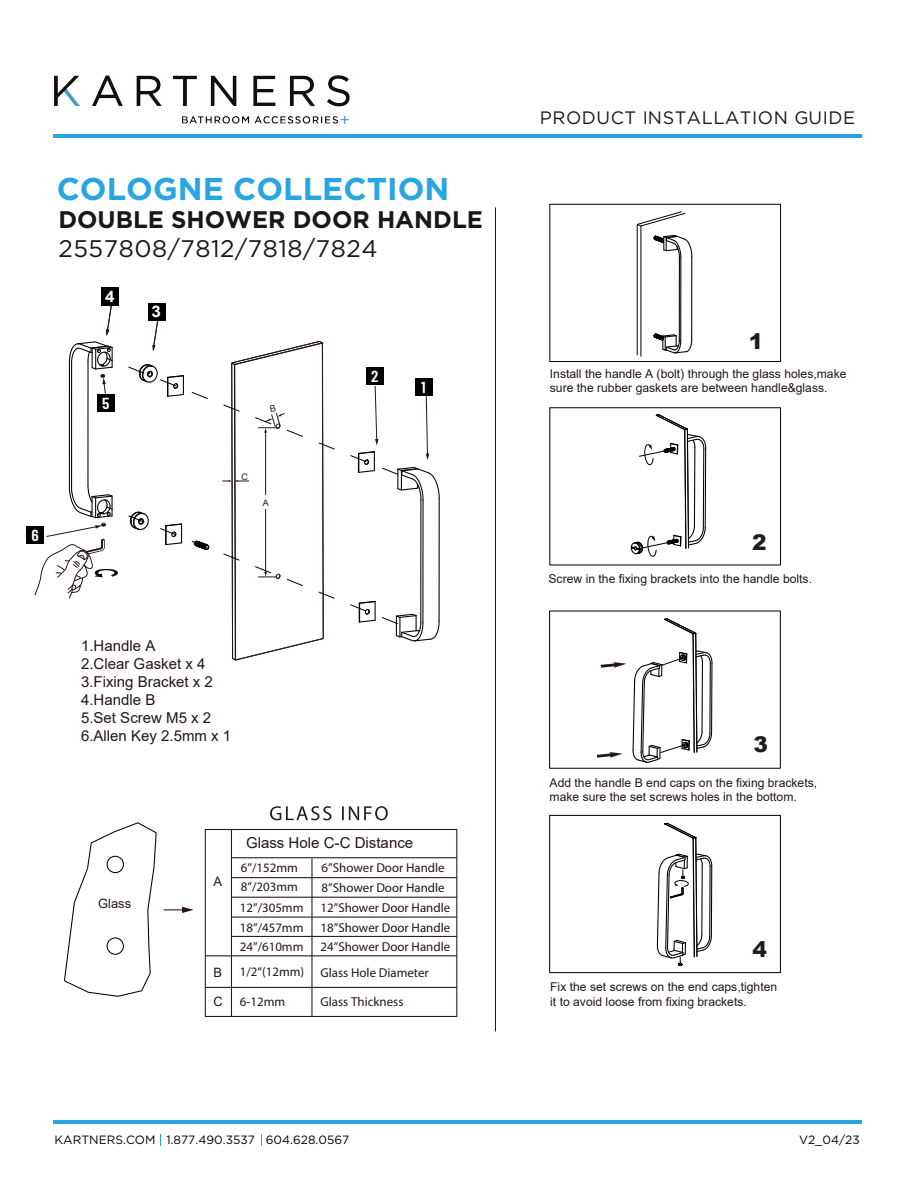
<style>
.page{position:relative;width:917px;height:1188px;background:#fff}
.page>*{position:absolute;margin:0;border:0;box-sizing:border-box;transform-origin:0 0}
.t1{font:700 31.5px "Gotham";color:#29a6e0}
.t2{font:700 24px "Gotham";color:#171818}
.t3{font:24px "Gotham";letter-spacing:.025em;color:#171818}
.t4{font:900 21.6px "Arial";color:#211d1e}
.t5{font:18px "Gotham";letter-spacing:.03em;color:#171818}
.t6{font:600 15.9px "Barlow Condensed";color:#fff;scale:1.07 1}
.t7{font:700 15.9px "Arial";color:#fff;scale:1.07 1}
.t8{font:15px/18px "Arial";color:#231815}
.t9{font:12.9px/20.1px "Myriad Pro";color:#231815}
.t10{font:12.9px "Arial";color:#231815}
.t11{font:12.15px/14.5px "Arial";color:#231815}
.t12{font:12px "Gotham";color:#040000}
.t13{font:9px "Arial";color:#231815}
</style>
<div class="page">
<hr style="left:54px;top:134px;width:807px;height:4px;background:#29a6e0">
<hr style="left:54px;top:1120px;width:807px;height:4px;background:#29a6e0">
<img style="left:55px;top:76px;width:294px;height:48px">
<hr style="left:231px;top:830px;width:1px;height:186px;background:#231815">
<hr style="left:311px;top:859px;width:1px;height:157px;background:#231815">
<div style="left:205px;top:829px;width:252px;height:188px;border:1px solid #231815"></div>
<hr style="left:231px;top:857px;width:226px;height:1px;background:#231815">
<hr style="left:231px;top:877px;width:226px;height:1px;background:#231815">
<hr style="left:231px;top:897px;width:226px;height:1px;background:#231815">
<hr style="left:231px;top:917px;width:226px;height:1px;background:#231815">
<hr style="left:231px;top:936px;width:226px;height:1px;background:#231815">
<hr style="left:206px;top:955px;width:251px;height:1px;background:#231815">
<hr style="left:206px;top:987px;width:251px;height:1px;background:#231815">
<hr style="left:495px;top:207px;width:1px;height:824px;background:#231815">
<svg style="left:64px;top:822px;width:93px;height:175px"></svg>
<div style="left:107px;top:937px;width:17px;height:18px;border:1px solid #000;border-radius:50%"></div>
<div style="left:107px;top:856px;width:17px;height:17px;border:1px solid #000;border-radius:50%"></div>
<svg style="left:164px;top:907px;width:30px;height:6px"></svg>
<svg style="left:270px;top:806px;width:118px;height:14px"></svg>
<div style="left:101px;top:288px;width:18px;height:17px;background:#000"></div>
<div style="left:549px;top:204px;width:232px;height:158px;border:1px solid #030000"></div>
<div style="left:549px;top:815px;width:231px;height:158px;border:1px solid #030000"></div>
<hr style="left:636px;top:224px;width:1px;height:131px;background:#000">
<hr style="left:640px;top:226px;width:1px;height:131px;background:#000">
<svg style="left:636px;top:211px;width:50px;height:16px"></svg>
<svg style="left:600px;top:662px;width:26px;height:6px"></svg>
<svg style="left:596px;top:752px;width:26px;height:6px"></svg>
<hr style="left:678px;top:257px;width:2px;height:83px;background:#040000">
<hr style="left:680px;top:258px;width:1px;height:83px;background:#040000">
<hr style="left:691px;top:256px;width:1px;height:83px;background:#040000">
<svg style="left:653px;top:333px;width:39px;height:21px"></svg>
<svg style="left:653px;top:234px;width:39px;height:25px"></svg>
<svg style="left:630px;top:414px;width:76px;height:143px"></svg>
<svg style="left:632px;top:618px;width:81px;height:145px"></svg>
<svg style="left:656px;top:822px;width:56px;height:144px"></svg>
<div style="left:26px;top:526px;width:18px;height:18px;background:#000"></div>
<svg style="left:34px;top:303px;width:406px;height:358px"></svg>
<h1 class="t1" style="left:57px;top:170px;width:394px">COLOGNE COLLECTION</h1>
<h2 class="t2" style="left:58px;top:206px;width:426px">DOUBLE SHOWER DOOR HANDLE</h2>
<h2 class="t3" style="left:58px;top:235px;width:320px">2557808/7812/7818/7824</h2>
<h3 class="t7" style="left:105px;top:285px;width:10px">4</h3>
<h3 class="t6" style="left:102px;top:394px;width:8px">5</h3>
<h3 class="t7" style="left:151px;top:301px;width:10px">3</h3>
<h3 class="t6" style="left:371px;top:366px;width:8px">2</h3>
<h3 class="t6" style="left:421px;top:377px;width:6px">1</h3>
<h3 class="t6" style="left:32px;top:525px;width:8px">6</h3>
<p class="t13" style="left:241px;top:470px;width:8px">C</p>
<p class="t13" style="left:263px;top:496px;width:8px">A</p>
<p class="t8" style="left:81px;top:637px;width:152px">1.Handle A<br>2.Clear Gasket x 4<br>3.Fixing Bracket x 2<br>4.Handle B<br>5.Set Screw M5 x 2<br>6.Allen Key 2.5mm x 1</p>
<p class="t10" style="left:98px;top:895px;width:34px">Glass</p>
<p class="t10" style="left:213px;top:872px;width:10px">A</p>
<p class="t10" style="left:213px;top:963px;width:10px">B</p>
<p class="t10" style="left:213px;top:993px;width:11px">C</p>
<p class="t8" style="left:246px;top:834px;width:169px">Glass Hole C-C Distance</p>
<p class="t9" style="left:241px;top:857px;width:58px">6”/152mm</p>
<p class="t9" style="left:321px;top:858px;width:124px">6”Shower Door Handle</p>
<p class="t9" style="left:240px;top:877px;width:65px">8”/203mm<br>12”/305mm<br>18”/457mm</p>
<p class="t9" style="left:320px;top:877px;width:131px">8”Shower Door Handle<br>12”Shower Door Handle<br>18”Shower Door Handle</p>
<p class="t9" style="left:240px;top:962px;width:66px">1/2“(12mm)</p>
<p class="t9" style="left:320px;top:962px;width:110px">Glass Hole Diameter</p>
<p class="t9" style="left:240px;top:991px;width:47px">6-12mm</p>
<p class="t9" style="left:320px;top:992px;width:84px">Glass Thickness</p>
<p class="t9" style="left:240px;top:936px;width:65px">24”/610mm</p>
<p class="t9" style="left:320px;top:936px;width:131px">24”Shower Door Handle</p>
<h3 class="t5" style="left:540px;top:108px;width:317px">PRODUCT INSTALLATION GUIDE</h3>
<h3 class="t4" style="left:748px;top:325px;width:16px">1</h3>
<p class="t11" style="left:550px;top:366px;width:298px">Install the handle A (bolt) through the glass holes,make sure the rubber gaskets are between handle&amp;glass.</p>
<h3 class="t4" style="left:752px;top:527px;width:16px">2</h3>
<p class="t11" style="left:548px;top:571px;width:265px">Screw in the fixing brackets into the handle bolts.</p>
<h3 class="t4" style="left:753px;top:729px;width:16px">3</h3>
<p class="t11" style="left:549px;top:775px;width:269px">Add the handle B end caps on the fixing brackets, make sure the set screws holes in the bottom.</p>
<h3 class="t4" style="left:752px;top:934px;width:16px">4</h3>
<p class="t11" style="left:550px;top:979px;width:228px">Fix the set screws on the end caps,tighten it to avoid loose from fixing brackets.</p>
<p class="t12" style="left:55px;top:1133px;width:296px">KARTNERS.COM 1.877.490.3537 604.628.0567</p>
<p class="t12" style="left:799px;top:1133px;width:62px">V2_04/23</p>
</div>
